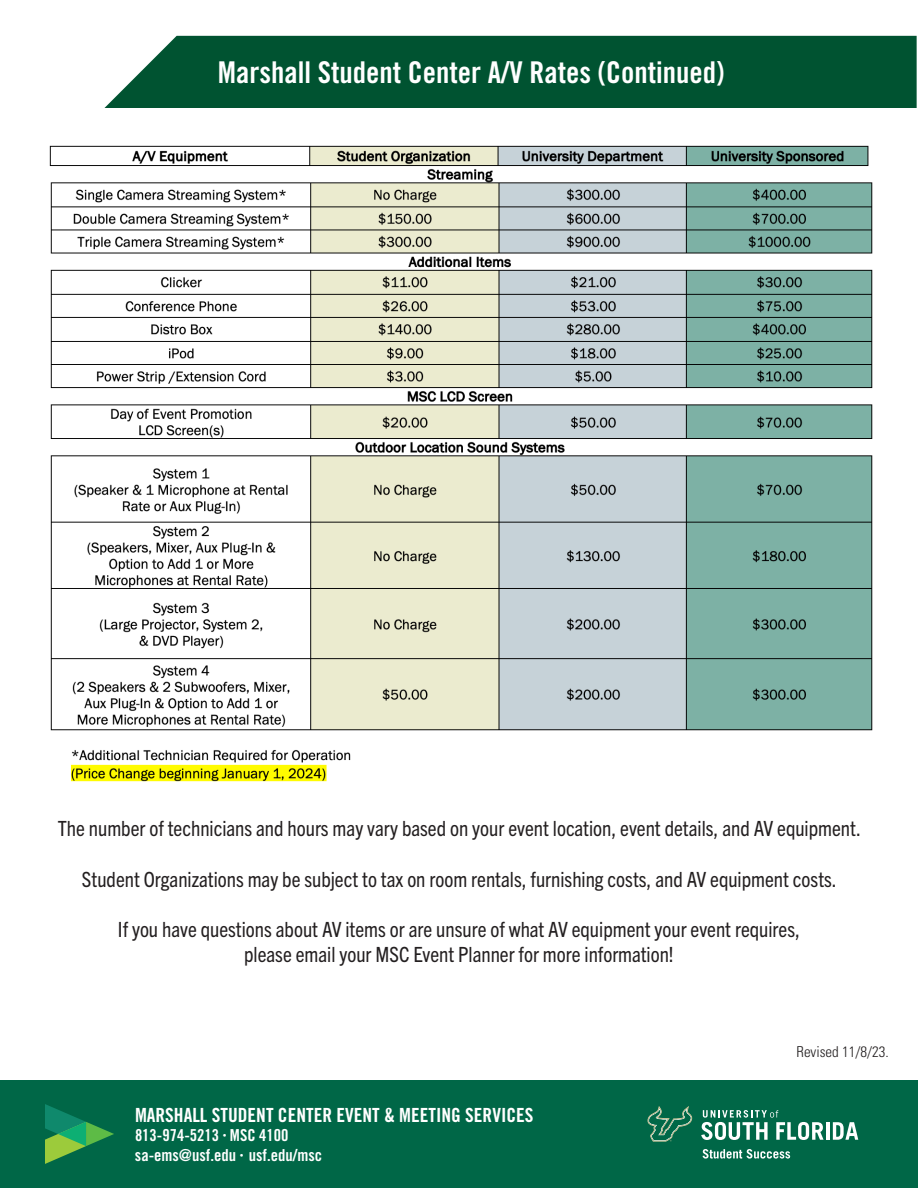
<style>
.page{position:relative;width:918px;height:1188px;background:#fff}
.page>*{position:absolute;margin:0;border:0;box-sizing:border-box;transform-origin:0 0}
.t1{font:30px "Trade Gothic LT Std Bd Cn 20";color:#fff}
.t2{font:condensed 21px "Trade Gothic Next LT Pro";color:#231f20}
.t3{font:19.5px "Trade Gothic LT Std Bd Cn 20";color:#fff}
.t4{font:16.5px/19.8px "Trade Gothic LT Std Bd Cn 20";color:#fff}
.t5{font:300 condensed 15px "Univers LT Std";color:#231f20}
</style>
<div class="page">
<div style="left:0;top:1080px;width:918px;height:108px;background:#006747"></div>
<svg style="left:648px;top:1106px;width:44px;height:36px"></svg>
<svg style="left:703px;top:1149px;width:87px;height:10px"></svg>
<svg style="left:701px;top:1110px;width:123px;height:30px"></svg>
<hr style="left:826px;top:1122px;width:3px;height:18px;background:#fff">
<svg style="left:833px;top:1122px;width:25px;height:18px"></svg>
<svg style="left:45px;top:1104px;width:69px;height:60px"></svg>
<img style="left:49px;top:145px;width:824px;height:637px">
<div style="left:104px;top:36px;width:813px;height:72px;background:#005331"></div>
<p class="t1" style="left:218px;top:54px;width:508px">Marshall Student Center A/V Rates (Continued)</p>
<p class="t2" style="left:58px;top:814px;width:805px">The number of technicians and hours may vary based on your event location, event details, and AV equipment.</p>
<p class="t2" style="left:82px;top:865px;width:757px">Student Organizations may be subject to tax on room rentals, furnishing costs, and AV equipment costs.</p>
<p class="t2" style="left:118px;top:915px;width:684px">If you have questions about AV items or are unsure of what AV equipment your event requires,</p>
<p class="t2" style="left:244px;top:940px;width:431px">please email your MSC Event Planner for more information!</p>
<p class="t3" style="left:135px;top:1103px;width:400px">MARSHALL STUDENT CENTER EVENT &amp; MEETING SERVICES</p>
<p class="t4" style="left:135px;top:1126px;width:189px">813-974-5213 <sup>•</sup> MSC 4100 sa-ems@usf.edu <sup>•</sup> usf.edu/msc</p>
<p class="t5" style="left:796px;top:1042px;width:94px">Revised 11/8/23.</p>
</div>
